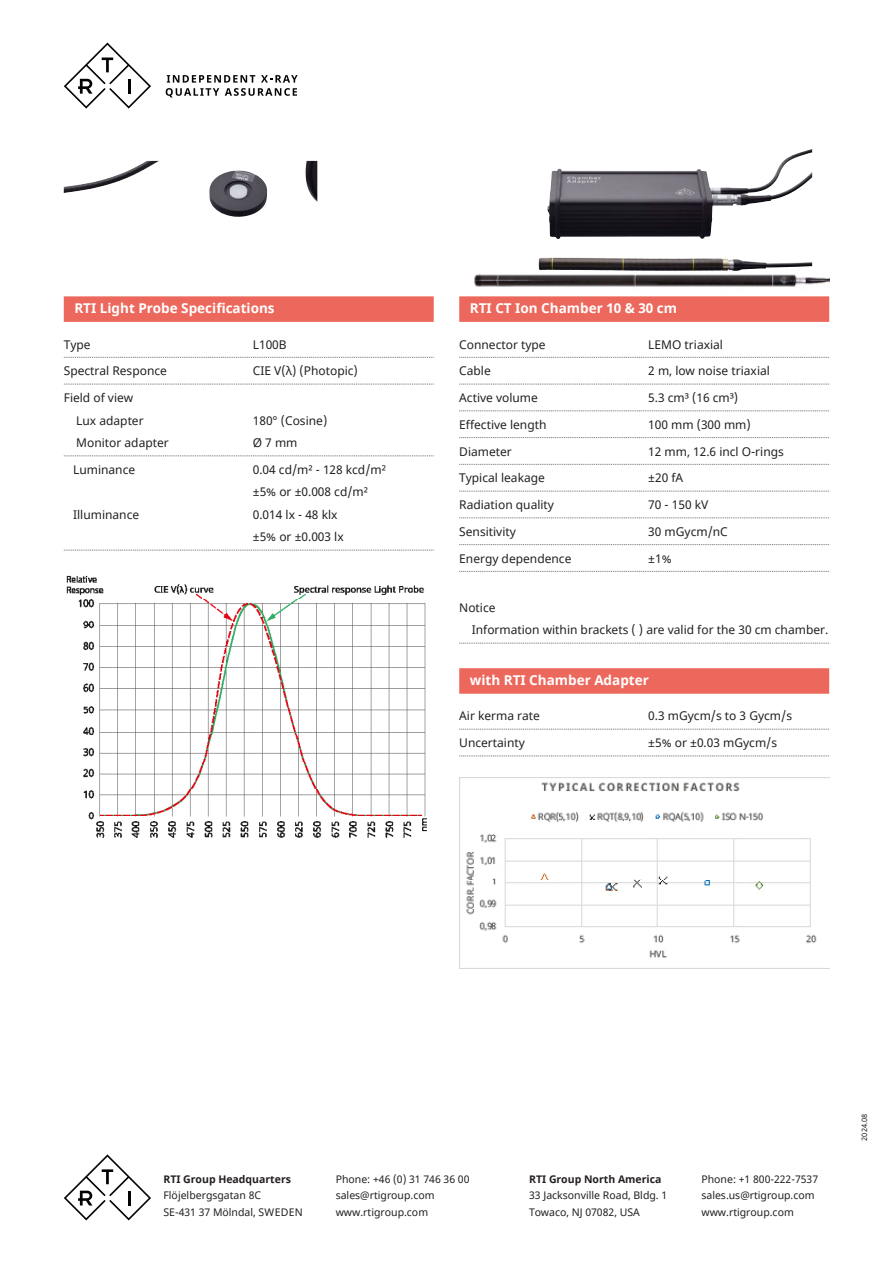
<style>
.page{position:relative;width:893px;height:1263px;background:#fff}
.page>*{position:absolute;margin:0;border:0;box-sizing:border-box;transform-origin:0 0}
.t1{font:700 13.5px "Noto Sans";color:#fff}
.t2{font:12px/22.5px "Noto Sans";color:#231f20}
.t3{font:10.5px/16.5px "Noto Sans";color:#231f20}
.t4{font:700 10.5px "Noto Sans";color:#231f20}
.t5{font:7.5px "Noto Sans";color:#231f20}
</style>
<div class="page">
<svg style="left:64px;top:43px;width:87px;height:66px"></svg>
<svg style="left:166px;top:75px;width:132px;height:22px"></svg>
<svg style="left:64px;top:1154px;width:87px;height:66px"></svg>
<img style="left:474px;top:264px;width:355px;height:23px">
<img style="left:64px;top:161px;width:253px;height:56px">
<div style="left:64px;top:296px;width:370px;height:26px;background:#ed685c"></div>
<svg style="left:64px;top:357px;width:370px;height:1px"></svg>
<svg style="left:64px;top:384px;width:370px;height:1px"></svg>
<svg style="left:64px;top:456px;width:370px;height:1px"></svg>
<svg style="left:64px;top:550px;width:370px;height:1px"></svg>
<img style="left:66px;top:575px;width:361px;height:263px">
<div style="left:459px;top:296px;width:370px;height:26px;background:#ed685c"></div>
<svg style="left:459px;top:357px;width:370px;height:1px"></svg>
<svg style="left:459px;top:384px;width:370px;height:1px"></svg>
<svg style="left:459px;top:411px;width:370px;height:1px"></svg>
<svg style="left:459px;top:437px;width:370px;height:1px"></svg>
<svg style="left:459px;top:464px;width:370px;height:1px"></svg>
<svg style="left:459px;top:491px;width:370px;height:1px"></svg>
<svg style="left:459px;top:518px;width:370px;height:1px"></svg>
<svg style="left:459px;top:544px;width:370px;height:1px"></svg>
<svg style="left:459px;top:571px;width:370px;height:1px"></svg>
<svg style="left:459px;top:643px;width:370px;height:1px"></svg>
<div style="left:459px;top:668px;width:370px;height:26px;background:#ed685c"></div>
<svg style="left:459px;top:729px;width:370px;height:1px"></svg>
<svg style="left:459px;top:756px;width:370px;height:1px"></svg>
<img style="left:459px;top:777px;width:370px;height:191px">
<img style="left:547px;top:153px;width:265px;height:86px">
<p class="t1" style="left:74px;top:299px;width:202px">RTI Light Probe Specifications</p>
<p class="t2" style="left:64px;top:333px;width:28px">Type</p>
<p class="t2" style="left:253px;top:333px;width:35px">L100B</p>
<p class="t2" style="left:64px;top:360px;width:105px">Spectral Responce</p>
<p class="t2" style="left:253px;top:360px;width:107px">CIE V(λ) (Photopic)</p>
<p class="t2" style="left:76px;top:387px;width:69px;text-indent:-12px">Field of view<br>Lux adapter</p>
<p class="t2" style="left:253px;top:409px;width:76px">180° (Cosine)</p>
<p class="t2" style="left:76px;top:432px;width:94px">Monitor adapter</p>
<p class="t2" style="left:253px;top:432px;width:46px">Ø 7 mm</p>
<p class="t2" style="left:73px;top:459px;width:64px">Luminance</p>
<p class="t2" style="left:253px;top:459px;width:135px">0.04 cd/m² - 128 kcd/m² ±5% or ±0.008 cd/m²</p>
<p class="t2" style="left:73px;top:504px;width:68px">Illuminance</p>
<p class="t2" style="left:253px;top:504px;width:92px">0.014 lx - 48 klx ±5% or ±0.003 lx</p>
<p class="t1" style="left:470px;top:303px;width:209px">RTI CT Ion Chamber 10 &amp; 30 cm</p>
<p class="t2" style="left:459px;top:333px;width:88px">Connector type</p>
<p class="t2" style="left:648px;top:333px;width:76px">LEMO triaxial</p>
<p class="t2" style="left:459px;top:360px;width:33px">Cable</p>
<p class="t2" style="left:648px;top:360px;width:123px">2 m, low noise triaxial</p>
<p class="t2" style="left:459px;top:387px;width:80px">Active volume</p>
<p class="t2" style="left:648px;top:387px;width:91px">5.3 cm³ (16 cm³)</p>
<p class="t2" style="left:459px;top:414px;width:89px">Effective length</p>
<p class="t2" style="left:648px;top:414px;width:104px">100 mm (300 mm)</p>
<p class="t2" style="left:459px;top:440px;width:54px">Diameter</p>
<p class="t2" style="left:648px;top:440px;width:137px">12 mm, 12.6 incl O-rings</p>
<p class="t2" style="left:459px;top:467px;width:87px">Typical leakage</p>
<p class="t2" style="left:648px;top:467px;width:37px">±20 fA</p>
<p class="t2" style="left:459px;top:494px;width:96px">Radiation quality</p>
<p class="t2" style="left:648px;top:494px;width:62px">70 - 150 kV</p>
<p class="t2" style="left:459px;top:521px;width:58px">Sensitivity</p>
<p class="t2" style="left:648px;top:521px;width:81px">30 mGycm/nC</p>
<p class="t2" style="left:459px;top:547px;width:114px">Energy dependence</p>
<p class="t2" style="left:648px;top:547px;width:25px">±1%</p>
<p class="t2" style="left:472px;top:597px;width:358px;text-indent:-12px">Notice<br>Information within brackets ( ) are valid for the 30 cm chamber.</p>
<p class="t1" style="left:470px;top:675px;width:180px">with RTI Chamber Adapter</p>
<p class="t2" style="left:459px;top:705px;width:82px">Air kerma rate</p>
<p class="t2" style="left:648px;top:705px;width:145px">0.3 mGycm/s to 3 Gycm/s</p>
<p class="t2" style="left:459px;top:732px;width:67px">Uncertainty</p>
<p class="t2" style="left:648px;top:732px;width:130px">±5% or ±0.03 mGycm/s</p>
<p class="t4" style="left:163px;top:1175px;width:129px">RTI Group Headquarters</p>
<p class="t3" style="left:163px;top:1187px;width:141px">Flöjelbergsgatan 8C<br>SE-431 37 Mölndal, SWEDEN</p>
<p class="t3" style="left:336px;top:1171px;width:135px">Phone: +46 (0) 31 746 36 00 sales@rtigroup.com www.rtigroup.com</p>
<p class="t4" style="left:529px;top:1175px;width:134px">RTI Group North America</p>
<p class="t3" style="left:529px;top:1187px;width:140px">33 Jacksonville Road, Bldg. 1<br>Towaco, NJ 07082, USA</p>
<p class="t3" style="left:701px;top:1171px;width:118px">Phone: +1 800-222-7537 sales.us@rtigroup.com www.rtigroup.com</p>
<p class="t5" style="left:860px;top:1141px;width:28px;rotate:-90deg">2024.08</p>
</div>
